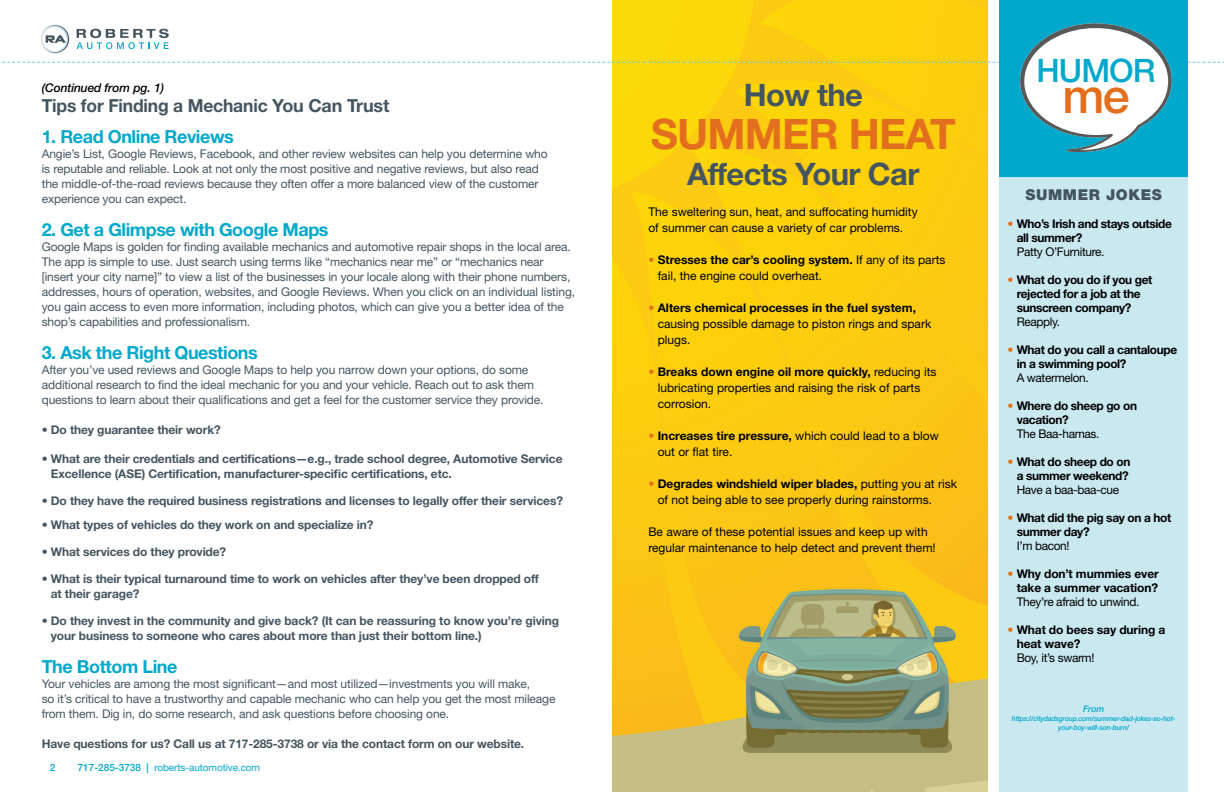
<style>
.page{position:relative;width:1224px;height:792px;background:#fff}
.page>*{position:absolute;margin:0;border:0;box-sizing:border-box;transform-origin:0 0}
.t1{font:500 48.3px "Helvetica Neue LT Std";color:#e36f1e}
.t2{font:700 42px "Helvetica Neue LT Std";letter-spacing:-.02em;color:#e36f1e}
.t3{font:500 32.3px "Helvetica Neue LT Std";letter-spacing:-.03em;color:#00a8cb}
.t4{font:700 31px "Helvetica Neue LT Std";letter-spacing:-.02em;color:#455560}
.t5{font:700 18px "Helvetica Neue LT Std";letter-spacing:-.025em;color:#00a8cb}
.t6{font:700 18px "Helvetica Neue LT Std";letter-spacing:-.01em;color:#455560}
.t7{font:900 15px "Helvetica Neue LT Std";letter-spacing:.04em;color:#455560}
.t8{font:12px/15px "Helvetica Neue LT Std";letter-spacing:-.01em;color:#455560}
.t9{font:700 12px/15px "Helvetica Neue LT Std";letter-spacing:-.01em;color:#455560}
.t10{font:12px/16px "Helvetica Neue LT Std";color:#000}
.t11{font:700 12px/14px "Helvetica Neue LT Std";letter-spacing:-.03em;color:#000}
.t12{font:12px "Helvetica Neue LT Std";letter-spacing:-.03em;color:#000}
.t13{font:700 12px/14px "Helvetica Neue LT Std";letter-spacing:-.01em;color:#000;text-align:right}
.t14{font:italic 500 12px "Helvetica Neue LT Std";letter-spacing:-.01em;color:#000}
.t15{font:10px "Helvetica Neue LT Std";letter-spacing:-.01em;color:#00a8cb}
.t16{font:500 10px "Helvetica Neue LT Std";color:#00a8cb}
.t17{font:italic 500 9px "Helvetica Neue LT Std";color:#00a8cb}
.t18{font:italic 500 7px/9px "Helvetica Neue LT Std";letter-spacing:-.03em;color:#00a8cb;text-align:center}
.s1{font-weight:500}
.s2{font-weight:700;color:#e36f1e}
.s3{font-weight:700}
.s4{color:#e36f1e}
</style>
<div class="page">
<svg style="left:612px;top:0;width:376px;height:792px;fill:#fcca13"></svg>
<div style="left:999px;top:0;width:189px;height:792px;background:#c9e8f0"></div>
<div style="left:999px;top:0;width:189px;height:176px;background:#00a8cb"></div>
<svg style="left:0;top:22px;width:1224px;height:131px"></svg>
<p class="t14" style="left:42px;top:81px;width:124px">(Continued from pg. 1)</p>
<h3 class="t6" style="left:42px;top:95px;width:349px">Tips for Finding a Mechanic You Can Trust</h3>
<h3 class="t5" style="left:42px;top:126px;width:194px">1. Read Online Reviews</h3>
<p class="t8" style="left:42px;top:146px;width:508px">Angie’s List, Google Reviews, Facebook, and other review websites can help you determine who is reputable and reliable. Look at not only the most positive and negative reviews, but also read the middle-of-the-road reviews because they often offer a more balanced view of the customer experience you can expect.</p>
<h3 class="t5" style="left:42px;top:219px;width:288px">2. Get a Glimpse with Google Maps</h3>
<p class="t8" style="left:42px;top:239px;width:535px">Google Maps is golden for finding available mechanics and automotive repair shops in the local area.<br>The app is simple to use. Just search using terms like “mechanics near me” or “mechanics near [insert your city name]” to view a list of the businesses in your locale along with their phone numbers, addresses, hours of operation, websites, and Google Reviews. When you click on an individual listing, you gain access to even more information, including photos, which can give you a better idea of the shop’s capabilities and professionalism.</p>
<h3 class="t5" style="left:42px;top:342px;width:218px">3. Ask the Right Questions</h3>
<p class="t8" style="left:42px;top:362px;width:503px">After you’ve used reviews and Google Maps to help you narrow down your options, do some additional research to find the ideal mechanic for you and your vehicle. Reach out to ask them questions to learn about their qualifications and get a feel for the customer service they provide.</p>
<p class="t9" style="left:42px;top:422px;width:181px">• Do they guarantee their work?</p>
<p class="t9" style="left:51px;top:451px;width:513px;text-indent:-9px">• What are their credentials and certifications—e.g., trade school degree, Automotive Service<br>Excellence (ASE) Certification, manufacturer-specific certifications, etc.</p>
<p class="t9" style="left:42px;top:493px;width:523px">• Do they have the required business registrations and licenses to legally offer their services?</p>
<p class="t9" style="left:42px;top:517px;width:333px">• What types of vehicles do they work on and specialize in?</p>
<p class="t9" style="left:42px;top:544px;width:186px">• What services do they provide?</p>
<p class="t9" style="left:51px;top:571px;width:489px;text-indent:-9px">• What is their typical turnaround time to work on vehicles after they’ve been dropped off at their garage?</p>
<p class="t9" style="left:51px;top:613px;width:510px;text-indent:-9px">• Do they invest in the community and give back? (It can be reassuring to know you’re giving your business to someone who cares about more than just their bottom line.)</p>
<h3 class="t5" style="left:42px;top:656px;width:137px">The Bottom Line</h3>
<p class="t8" style="left:42px;top:676px;width:515px">Your vehicles are among the most significant—and most utilized—investments you will make,<br>so it’s critical to have a trustworthy and capable mechanic who can help you get the most mileage from them. Dig in, do some research, and ask questions before choosing one.</p>
<p class="t9" style="left:42px;top:736px;width:484px">Have questions for us? Call us at 717-285-3738 or via the contact form on our website.</p>
<p class="t16" style="left:50px;top:761px;width:7px">2</p>
<p class="t15" style="left:78px;top:761px;width:184px"><span class="s1">717-285-3738 |</span> roberts-automotive.com</p>
<h3 class="t4" style="left:744px;top:76px;width:121px">How the</h3>
<h2 class="t2" style="left:651px;top:108px;width:307px">SUMMER HEAT</h2>
<h3 class="t4" style="left:687px;top:155px;width:234px">Affects Your Car</h3>
<p class="t10" style="left:648px;top:203px;width:271px">The sweltering sun, heat, and suffocating humidity of summer can cause a variety of car problems.</p>
<p class="t10" style="left:658px;top:251px;width:289px;text-indent:-9px"><span class="s2">•</span> <span class="s3">Stresses the car’s cooling system.</span> If any of its parts fail, the engine could overheat.</p>
<p class="t10" style="left:658px;top:299px;width:275px;text-indent:-9px"><span class="s2">•</span> <span class="s3">Alters chemical processes in the fuel system, </span>causing possible damage to piston rings and spark plugs.</p>
<p class="t10" style="left:658px;top:363px;width:280px;text-indent:-9px"><span class="s2">•</span> <span class="s3">Breaks down engine oil more quickly,</span> reducing its lubricating properties and raising the risk of parts corrosion.</p>
<p class="t10" style="left:658px;top:427px;width:283px;text-indent:-9px"><span class="s2">•</span> <span class="s3">Increases tire pressure,</span> which could lead to a blow out or flat tire.</p>
<p class="t10" style="left:658px;top:475px;width:301px;text-indent:-9px"><span class="s2">•</span> <span class="s3">Degrades windshield wiper blades,</span> putting you at risk of not being able to see properly during rainstorms.</p>
<p class="t10" style="left:648px;top:523px;width:289px">Be aware of these potential issues and keep up with regular maintenance to help detect and prevent them!</p>
<h3 class="t3" style="left:1037px;top:51px;width:120px">HUMOR</h3>
<h1 class="t1" style="left:1062px;top:67px;width:69px">me</h1>
<p class="t7" style="left:1026px;top:186px;width:138px">SUMMER JOKES</p>
<p class="t11" style="left:1017px;top:217px;width:157px;text-indent:-9px"><span class="s4">•</span> Who’s Irish and stays outside all summer?</p>
<p class="t12" style="left:1017px;top:245px;width:89px">Patty O’Furniture.</p>
<p class="t11" style="left:1017px;top:273px;width:137px;text-indent:-9px"><span class="s4">•</span> What do you do if you get rejected for a job at the sunscreen company?</p>
<p class="t12" style="left:1017px;top:315px;width:45px">Reapply.</p>
<p class="t11" style="left:1017px;top:343px;width:162px;text-indent:-9px"><span class="s4">•</span> What do you call a cantaloupe in a swimming pool?</p>
<p class="t12" style="left:1017px;top:371px;width:74px">A watermelon.</p>
<p class="t11" style="left:1017px;top:399px;width:122px;text-indent:-9px"><span class="s4">•</span> Where do sheep go on vacation?</p>
<p class="t12" style="left:1017px;top:427px;width:84px">The Baa-hamas.</p>
<p class="t11" style="left:1008px;top:455px;width:124px;text-align:right"><span class="s4">•</span> What do sheep do on a summer weekend?</p>
<p class="t12" style="left:1017px;top:483px;width:104px">Have a baa-baa-cue</p>
<p class="t11" style="left:1017px;top:511px;width:156px;text-indent:-9px"><span class="s4">•</span> What did the pig say on a hot summer day?</p>
<p class="t10" style="left:1017px;top:538px;width:54px">I’m bacon!</p>
<p class="t13" style="left:1008px;top:567px;width:153px"><span class="s4">•</span> Why don’t mummies ever take a summer vacation?</p>
<p class="t12" style="left:1017px;top:595px;width:124px">They’re afraid to unwind.</p>
<p class="t13" style="left:1017px;top:623px;width:150px;text-align:left;text-indent:-9px"><span class="s4">•</span> What do bees say during a heat wave?</p>
<p class="t12" style="left:1017px;top:651px;width:79px">Boy, it’s swarm!</p>
<p class="t17" style="left:1083px;top:704px;width:22px">From</p>
<p class="t18" style="left:1012px;top:714px;width:165px">https://citydadsgroup.com/summer-dad-jokes-so-hot&shy;your-boy-will-son-burn/</p>
</div>
